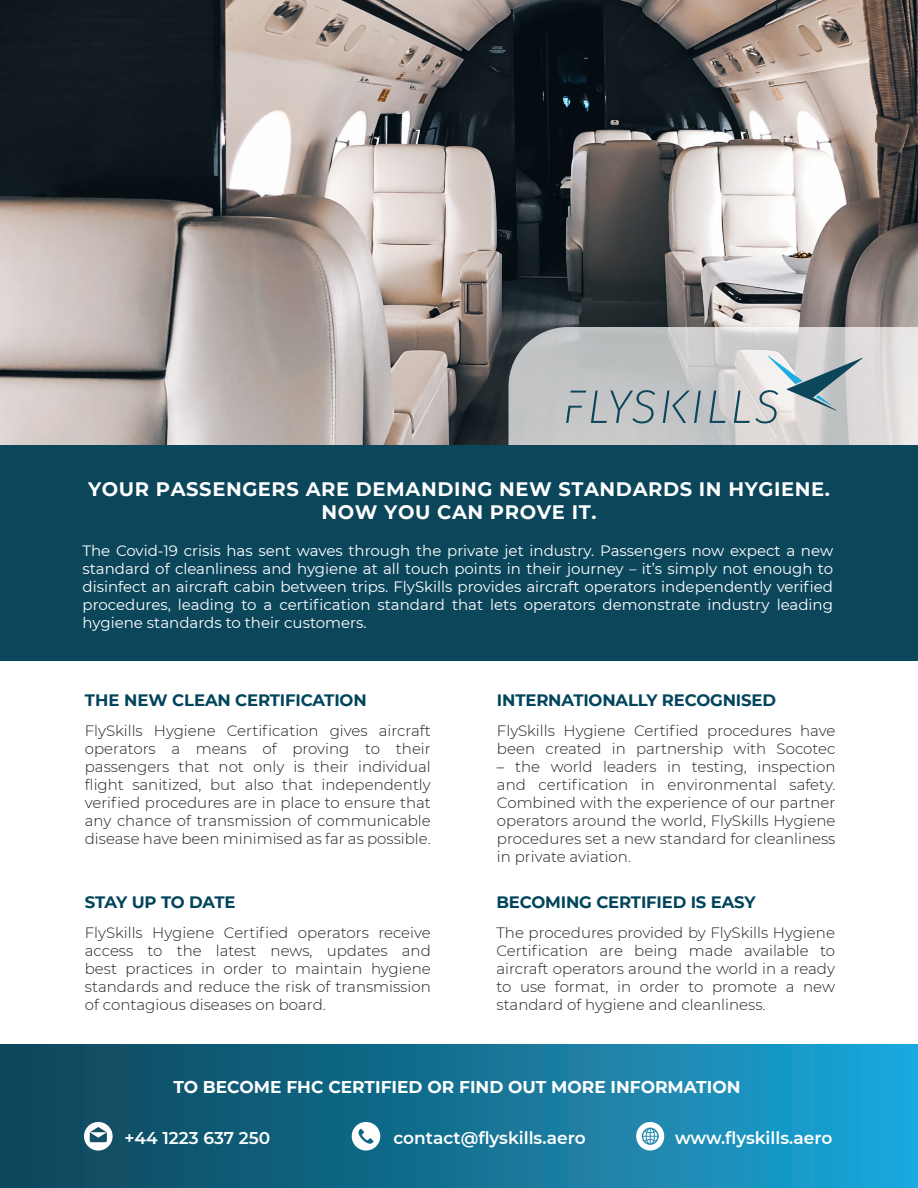
<style>
.page{position:relative;width:918px;height:1188px;background:#fff}
.page>*{position:absolute;margin:0;border:0;box-sizing:border-box;transform-origin:0 0}
.t1{font:700 19.5px/23.4px "Montserrat";letter-spacing:.03em;color:#fff;text-align:center}
.t2{font:600 17.1px "Montserrat";color:#fff}
.t3{font:700 17.1px "Montserrat";color:#fff}
.t4{font:700 16.5px "Montserrat";letter-spacing:-.01em;color:#00455b}
.t5{font:300 15px/18px "Montserrat";color:#231f20;text-align:justify}
.t6{font:15px/18px "Montserrat";color:#fff;text-align:justify}
</style>
<div class="page">
<img style="left:0;top:0;width:918px;height:446px">
<svg style="left:508px;top:327px;width:410px;height:119px;background:#c8c8c9"></svg>
<div style="left:0;top:446px;width:918px;height:215px;background:#0b465b"></div>
<svg style="left:566px;top:355px;width:297px;height:68px;background:#b9c0c3"></svg>
<div style="left:0;top:1044px;width:918px;height:144px;background:linear-gradient(to right,#0c4253,#1ea6d8)"></div>
<svg style="left:636px;top:1122px;width:28px;height:29px"></svg>
<svg style="left:350px;top:1121px;width:30px;height:31px"></svg>
<svg style="left:84px;top:1122px;width:29px;height:29px"></svg>
<h1 class="t1" style="left:88px;top:476px;width:743px">YOUR PASSENGERS ARE DEMANDING NEW STANDARDS IN HYGIENE.<br>NOW YOU CAN PROVE IT.</h1>
<p class="t6" style="left:82px;top:541px;width:752px">The Covid-19 crisis has sent waves through the private jet industry. Passengers now expect a new standard of cleanliness and hygiene at all touch points in their journey – it’s simply not enough to disinfect an aircraft cabin between trips. FlySkills provides aircraft operators independently verified procedures, leading to a certification standard that lets operators demonstrate industry leading hygiene standards to their customers.</p>
<p class="t4" style="left:85px;top:689px;width:283px">THE NEW CLEAN CERTIFICATION</p>
<p class="t5" style="left:85px;top:722px;width:347px">FlySkills Hygiene Certification gives aircraft operators a means of proving to their passengers that not only is their individual flight sanitized, but also that independently verified procedures are in place to ensure that any chance of transmission of communicable disease have been minimised as far as possible.</p>
<p class="t4" style="left:85px;top:890px;width:152px">STAY UP TO DATE</p>
<p class="t5" style="left:85px;top:923px;width:347px">FlySkills Hygiene Certified operators receive access to the latest news, updates and best practices in order to maintain hygiene standards and reduce the risk of transmission of contagious diseases on board.</p>
<p class="t4" style="left:497px;top:689px;width:281px">INTERNATIONALLY RECOGNISED</p>
<p class="t5" style="left:497px;top:722px;width:340px">FlySkills Hygiene Certified procedures have been created in partnership with Socotec</p>
<p class="t5" style="left:497px;top:758px;width:340px">– the world leaders in testing, inspection and certification in environmental safety.<br>Combined with the experience of our partner operators around the world, FlySkills Hygiene procedures set a new standard for cleanliness in private aviation.</p>
<p class="t4" style="left:496px;top:890px;width:261px">BECOMING CERTIFIED IS EASY</p>
<p class="t5" style="left:496px;top:923px;width:340px">The procedures provided by FlySkills Hygiene Certification are being made available to aircraft operators around the world in a ready to use format, in order to promote a new standard of hygiene and cleanliness.</p>
<p class="t3" style="left:173px;top:1074px;width:569px">TO BECOME FHC CERTIFIED OR FIND OUT MORE INFORMATION</p>
<p class="t2" style="left:124px;top:1126px;width:147px">+44 1223 637 250</p>
<p class="t2" style="left:393px;top:1126px;width:194px">contact@flyskills.aero</p>
<p class="t2" style="left:675px;top:1126px;width:159px">www.flyskills.aero</p>
</div>
